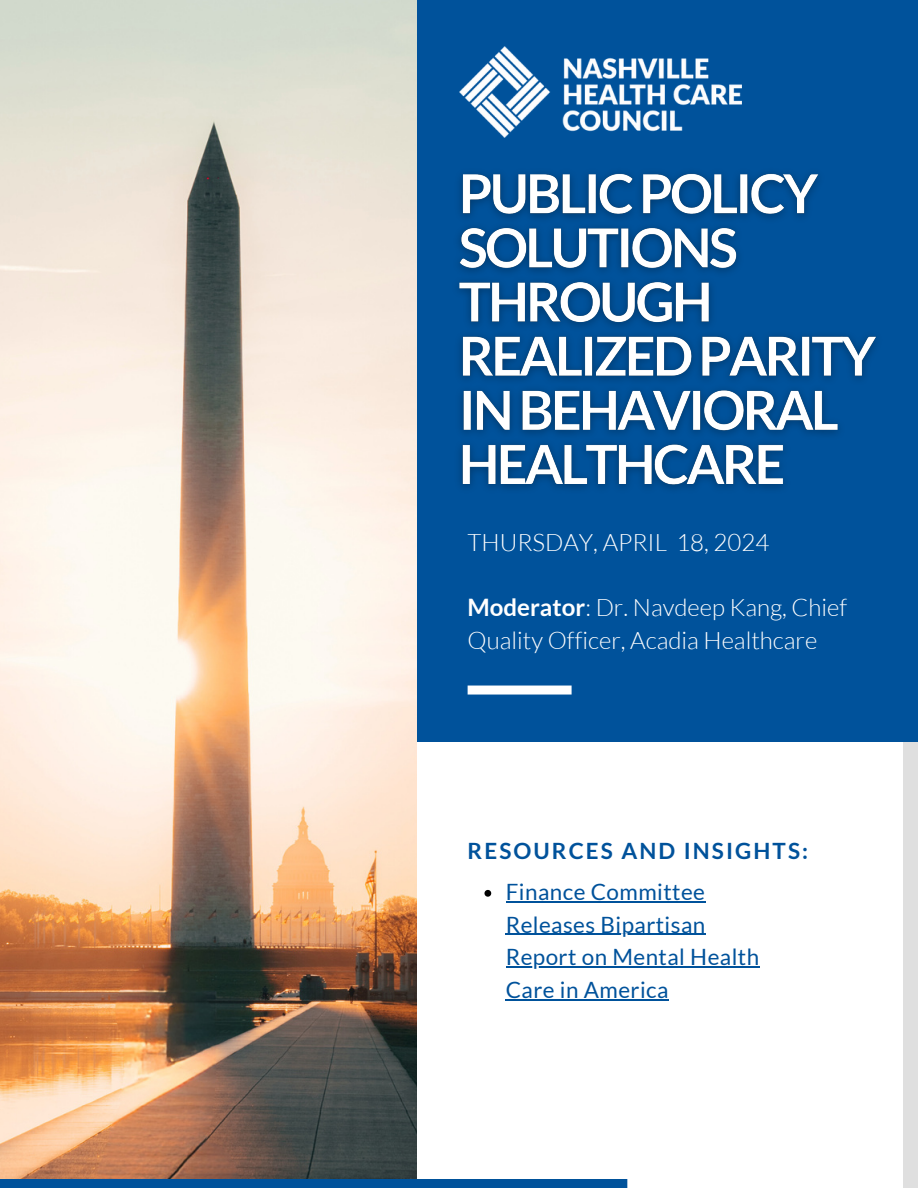
<style>
.page{position:relative;width:918px;height:1188px;background:#fff}
.page>*{position:absolute;margin:0;border:0;box-sizing:border-box;transform-origin:0 0}
.t1{font:300 24px/32.7px "Lato";color:#fff}
.t2{font:22.5px/32.7px "Lato";letter-spacing:.02em;color:#00529b}
.t3{font:700 22.5px "Lato";letter-spacing:.095em;color:#00529b}
.s1{font-weight:700}
</style>
<div class="page">
<div style="left:416px;top:0;width:502px;height:742px;background:#00529b"></div>
<div style="left:468px;top:686px;width:104px;height:9px;background:#fff"></div>
<img style="left:0;top:0;width:416px;height:1179px">
<img style="left:459px;top:46px;width:282px;height:91px">
<svg style="left:484px;top:890px;width:7px;height:7px"></svg>
<hr style="left:506px;top:901px;width:200px;height:1px;background:#00529b">
<hr style="left:506px;top:934px;width:200px;height:1px;background:#00529b">
<hr style="left:506px;top:966px;width:254px;height:2px;background:#00529b">
<hr style="left:506px;top:999px;width:163px;height:1px;background:#00529b">
<img style="left:458px;top:173px;width:419px;height:316px">
<div style="left:0;top:1179px;width:627px;height:9px;background:#00529b"></div>
<p class="t1" style="left:468px;top:525px;width:303px">THURSDAY, APRIL 18, 2024</p>
<p class="t1" style="left:468px;top:590px;width:381px"><span class="s1">Moderator</span>: Dr. Navdeep Kang, Chief<br>Quality Officer, Acadia Healthcare</p>
<p class="t3" style="left:468px;top:836px;width:342px">RESOURCES AND INSIGHTS:</p>
<p class="t2" style="left:506px;top:875px;width:255px">Finance Committee<br>Releases Bipartisan<br>Report on Mental Health<br>Care in America</p>
</div>
